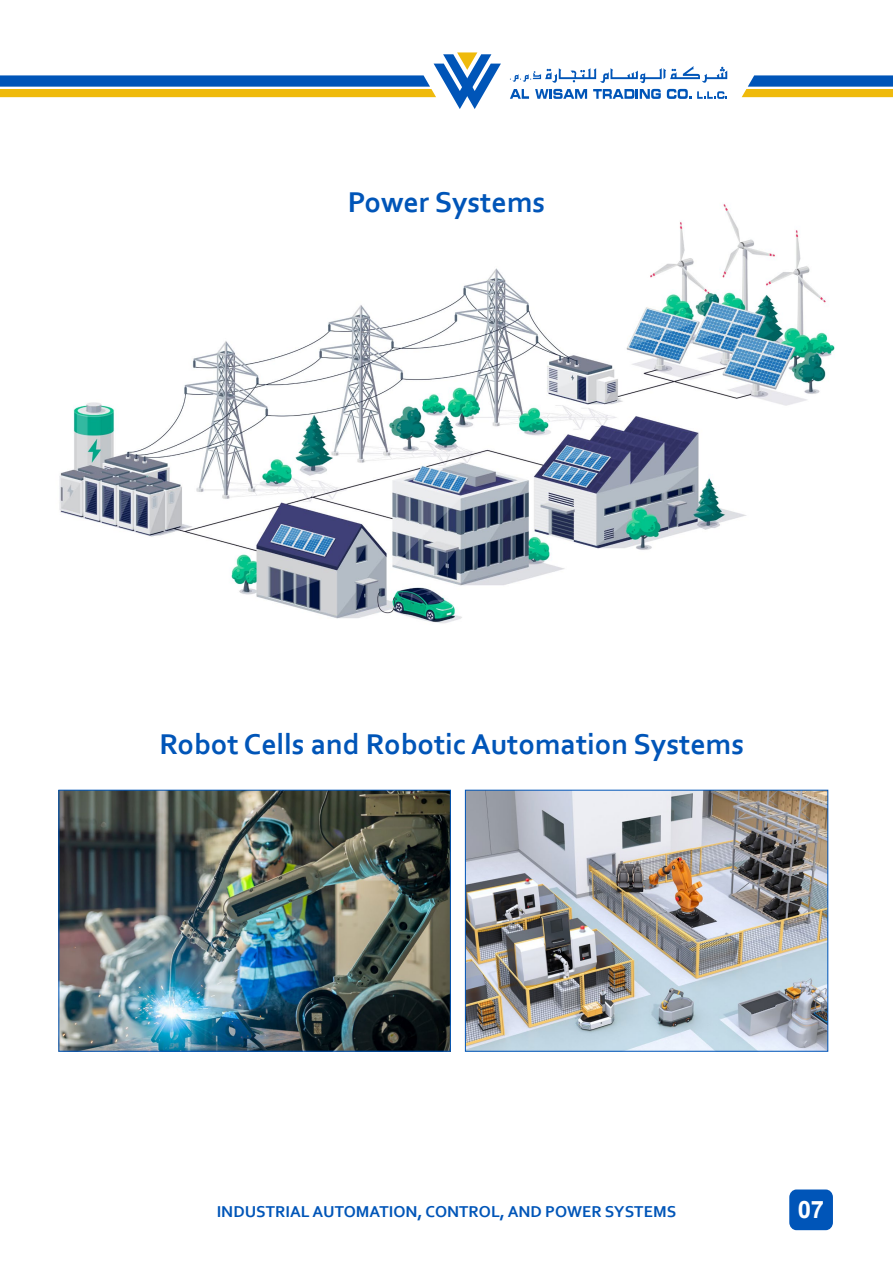
<style>
.page{position:relative;width:893px;height:1263px;background:#fff}
.page>*{position:absolute;margin:0;border:0;box-sizing:border-box;transform-origin:0 0}
.t1{font:700 30px "Corbel";color:#0055b8}
.t2{font:700 24px "Arial";color:#fff}
.t3{font:700 16.5px "Corbel";color:#0055b8}
</style>
<div class="page">
<img style="left:59px;top:204px;width:776px;height:420px">
<svg style="left:742px;top:75px;width:151px;height:22px"></svg>
<svg style="left:510px;top:66px;width:217px;height:33px"></svg>
<svg style="left:0;top:52px;width:501px;height:57px"></svg>
<svg style="left:789px;top:1189px;width:44px;height:41px"></svg>
<img style="left:467px;top:792px;width:359px;height:258px">
<div style="left:465px;top:790px;width:363px;height:262px;border:1px solid #0055b8"></div>
<img style="left:60px;top:792px;width:389px;height:258px">
<div style="left:58px;top:790px;width:393px;height:262px;border:1px solid #0055b8"></div>
<p class="t1" style="left:348px;top:183px;width:199px">Power Systems</p>
<p class="t1" style="left:159px;top:725px;width:586px">Robot Cells and Robotic Automation Systems</p>
<p class="t3" style="left:217px;top:1201px;width:461px">INDUSTRIAL AUTOMATION, CONTROL, AND POWER SYSTEMS</p>
<p class="t2" style="left:798px;top:1193px;width:28px">07</p>
</div>
